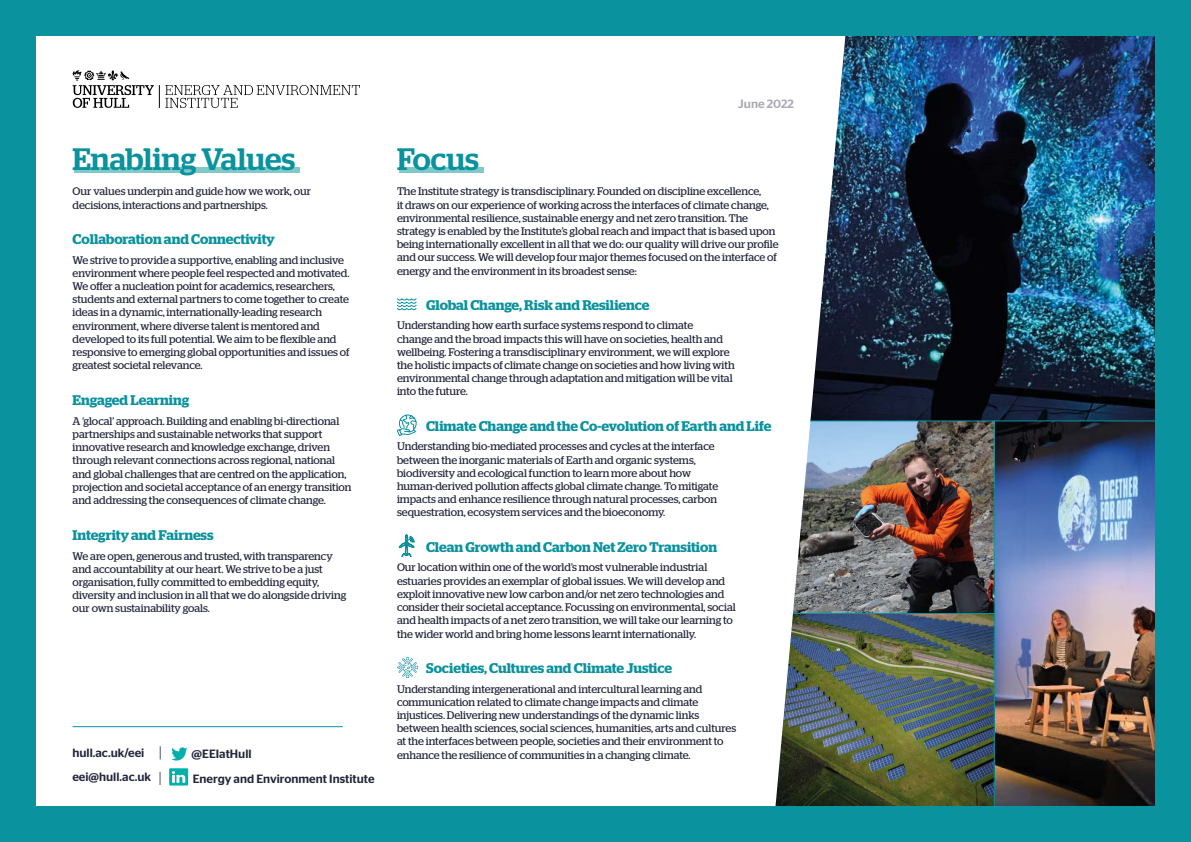
<style>
.page{position:relative;width:1191px;height:842px;background:#0a929e}
.page>*{position:absolute;margin:0;border:0;box-sizing:border-box;transform-origin:0 0}
.t1{font:500 31px "Stag";color:#0a929e}
.t2{font:600 14px "Stag";color:#0a929e}
.t3{font:500 12px/24.5px "Stag Sans";color:#23253a}
.t4{font:500 12px "Stag Sans";color:#aca8b4}
.t5{font:11px/13.2px "Stag";color:#23253a}
</style>
<div class="page">
<img style="left:845px;top:36px;width:310px;height:384px">
<img style="left:845px;top:421px;width:310px;height:385px">
<div style="left:36px;top:36px;width:809px;height:770px;background:#fff"></div>
<svg style="left:72px;top:70px;width:288px;height:38px;background:#e1e1e1"></svg>
<div style="left:75px;top:167px;width:225px;height:5px;background:#81c9c6"></div>
<div style="left:399px;top:167px;width:84px;height:5px;background:#81c9c6"></div>
<hr style="left:73px;top:726px;width:270px;height:1px;background:#0a929e">
<hr style="left:993px;top:421px;width:1px;height:385px;background:#0a929e">
<hr style="left:793px;top:613px;width:201px;height:1px;background:#0a929e">
<hr style="left:810px;top:420px;width:345px;height:1px;background:#0a929e">
<svg style="left:396px;top:298px;width:21px;height:13px"></svg>
<svg style="left:396px;top:414px;width:21px;height:23px"></svg>
<svg style="left:399px;top:534px;width:15px;height:31px"></svg>
<svg style="left:397px;top:657px;width:21px;height:21px"></svg>
<svg style="left:171px;top:747px;width:16px;height:13px"></svg>
<svg style="left:160px;top:746px;width:1px;height:13px"></svg>
<svg style="left:160px;top:772px;width:1px;height:13px"></svg>
<svg style="left:169px;top:768px;width:19px;height:17px"></svg>
<h1 class="t1" style="left:73px;top:141px;width:224px">Enabling Values</h1>
<h1 class="t1" style="left:397px;top:141px;width:83px">Focus</h1>
<p class="t4" style="left:738px;top:97px;width:57px">June 2022</p>
<p class="t5" style="left:73px;top:185px;width:240px">Our values underpin and guide how we work, our decisions, interactions and partnerships.</p>
<p class="t5" style="left:397px;top:185px;width:383px">The Institute strategy is transdisciplinary. Founded on discipline excellence,<br>it draws on our experience of working across the interfaces of climate change, environmental resilience, sustainable energy and net zero transition. The strategy is enabled by the Institute’s global reach and impact that is based upon being internationally excellent in all that we do: our quality will drive our profile and our success. We will develop four major themes focused on the interface of energy and the environment in its broadest sense:</p>
<p class="t2" style="left:73px;top:231px;width:204px">Collaboration and Connectivity</p>
<p class="t5" style="left:73px;top:253px;width:278px">We strive to provide a supportive, enabling and inclusive environment where people feel respected and motivated.<br>We offer a nucleation point for academics, researchers, students and external partners to come together to create ideas in a dynamic, internationally-leading research environment, where diverse talent is mentored and developed to its full potential. We aim to be flexible and responsive to emerging global opportunities and issues of greatest societal relevance.</p>
<p class="t2" style="left:426px;top:297px;width:225px">Global Change, Risk and Resilience</p>
<p class="t5" style="left:397px;top:319px;width:339px">Understanding how earth surface systems respond to climate<br>change and the broad impacts this will have on societies, health and wellbeing. Fostering a transdisciplinary environment, we will explore the holistic impacts of climate change on societies and how living with environmental change through adaptation and mitigation will be vital into the future.</p>
<p class="t2" style="left:73px;top:392px;width:118px">Engaged Learning</p>
<p class="t5" style="left:73px;top:414px;width:280px">A ‘glocal’ approach. Building and enabling bi-directional partnerships and sustainable networks that support innovative research and knowledge exchange, driven through relevant connections across regional, national and global challenges that are centred on the application, projection and societal acceptance of an energy transition and addressing the consequences of climate change.</p>
<p class="t2" style="left:73px;top:527px;width:142px">Integrity and Fairness</p>
<p class="t5" style="left:73px;top:549px;width:275px">We are open, generous and trusted, with transparency and accountability at our heart. We strive to be a just organisation, fully committed to embedding equity, diversity and inclusion in all that we do alongside driving our own sustainability goals.</p>
<p class="t3" style="left:72px;top:740px;width:80px">hull.ac.uk/eei eei@hull.ac.uk</p>
<p class="t3" style="left:192px;top:741px;width:184px;line-height:25.2px">@EEIatHull<br>Energy and Environment Institute</p>
<p class="t2" style="left:426px;top:418px;width:347px">Climate Change and the Co-evolution of Earth and Life</p>
<p class="t5" style="left:397px;top:440px;width:323px">Understanding bio-mediated processes and cycles at the interface between the inorganic materials of Earth and organic systems, biodiversity and ecological function to learn more about how human-derived pollution affects global climate change. To mitigate impacts and enhance resilience through natural processes, carbon sequestration, ecosystem services and the bioeconomy.</p>
<p class="t2" style="left:426px;top:539px;width:293px">Clean Growth and Carbon Net Zero Transition</p>
<p class="t5" style="left:397px;top:561px;width:340px">Our location within one of the world’s most vulnerable industrial estuaries provides an exemplar of global issues. We will develop and exploit innovative new low carbon and/or net zero technologies and consider their societal acceptance. Focussing on environmental, social and health impacts of a net zero transition, we will take our learning to the wider world and bring home lessons learnt internationally.</p>
<p class="t2" style="left:426px;top:660px;width:247px">Societies, Cultures and Climate Justice</p>
<p class="t5" style="left:397px;top:682px;width:341px">Understanding intergenerational and intercultural learning and communication related to climate change impacts and climate injustices. Delivering new understandings of the dynamic links between health sciences, social sciences, humanities, arts and cultures at the interfaces between people, societies and their environment to enhance the resilience of communities in a changing climate.</p>
</div>
